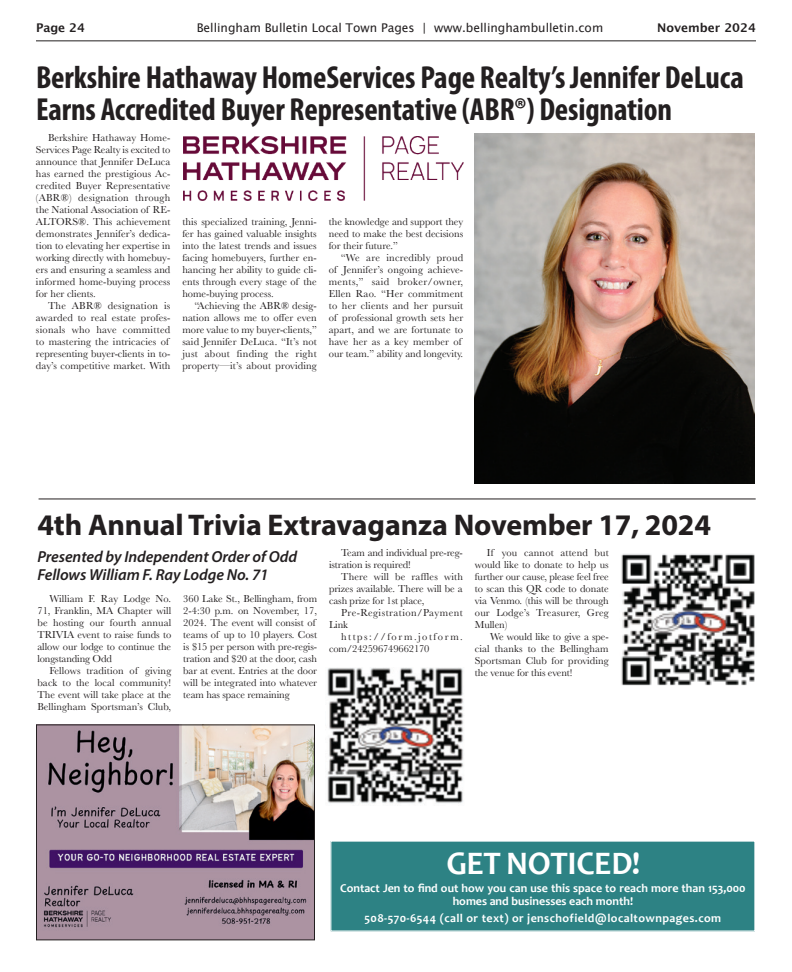
<style>
.page{position:relative;width:792px;height:972px;background:#fff}
.page>*{position:absolute;margin:0;border:0;box-sizing:border-box;transform-origin:0 0}
.t1{font:700 33.1px "Candara";letter-spacing:-.01em;color:#fff}
.t2{font:700 condensed 32px/32px "Myriad Pro";letter-spacing:-.005em;color:#231f20}
.t3{font:700 30px "Myriad Pro";letter-spacing:-.005em;color:#231f20}
.t4{font:italic 600 16px/18px "Myriad Pro";letter-spacing:-.005em;color:#231f20}
.t5{font:700 12px/13px "Candara";color:#fff;text-align:center}
.t6{font:12px "Lucida Grande";color:#231f20}
.t7{font:700 12px "Candara";letter-spacing:.035em;color:#fff}
.t8{font:700 12px "Lucida Grande";color:#231f20}
.t9{font:10.5px/12px "Baskerville";color:#231f20;text-align:justify}
.t10{font:10.5px/12px "Baskerville";letter-spacing:.045em;color:#231f20}
</style>
<div class="page">
<hr style="left:36px;top:40px;width:720px;height:1px;background:#231f20">
<img style="left:38px;top:726px;width:275px;height:212px">
<div style="left:36px;top:724px;width:279px;height:216px;border:1px solid #231f20"></div>
<img style="left:475px;top:134px;width:279px;height:349px">
<img style="left:184px;top:136px;width:279px;height:65px">
<img style="left:327px;top:667px;width:137px;height:137px">
<img style="left:621px;top:554px;width:134px;height:132px">
<hr style="left:39px;top:499px;width:717px;height:1px;background:#231f20">
<div style="left:330px;top:841px;width:425px;height:91px;background:#2d8284"></div>
<p class="t8" style="left:36px;top:18px;width:51px">Page 24</p>
<p class="t6" style="left:197px;top:21px;width:408px">Bellingham Bulletin Local Town Pages | www.bellinghambulletin.com</p>
<p class="t8" style="left:657px;top:18px;width:100px">November 2024</p>
<h2 class="t2" style="left:36px;top:61px;width:709px">Berkshire Hathaway HomeServices Page Realty’s Jennifer DeLuca<br>Earns Accredited Buyer Representative (ABR®) Designation</h2>
<p class="t9" style="left:36px;top:132px;width:136px;text-indent:12px">Berkshire Hathaway Home-Services Page Realty is excited to announce that Jennifer DeLuca has earned the prestigious Ac&shy;credited Buyer Representative (ABR®) designation through the National Association of RE-ALTORS®. This achievement demonstrates Jennifer’s dedica&shy;tion to elevating her expertise in working directly with homebuy&shy;ers and ensuring a seamless and informed home-buying process for her clients.</p>
<p class="t9" style="left:36px;top:300px;width:136px;text-align:left;text-indent:12px">The ABR® designation is awarded to real estate profes&shy;sionals who have committed to mastering the intricacies of representing buyer-clients in to&shy;day’s competitive market. With</p>
<p class="t9" style="left:182px;top:216px;width:136px">this specialized training, Jenni&shy;fer has gained valuable insights into the latest trends and issues facing homebuyers, further en&shy;hancing her ability to guide cli&shy;ents through every stage of the home-buying process.</p>
<p class="t9" style="left:182px;top:300px;width:136px;text-indent:12px">“Achieving the ABR® desig&shy;nation allows me to offer even more value to my buyer-clients,” said Jennifer DeLuca. “It’s not just about finding the right property—it’s about providing</p>
<p class="t9" style="left:329px;top:216px;width:136px">the knowledge and support they need to make the best decisions for their future.”</p>
<p class="t9" style="left:329px;top:252px;width:136px;text-align:left;text-indent:12px">“We are incredibly proud of Jennifer’s ongoing achieve&shy;ments,” said broker/owner,<br>Ellen Rao. “Her commitment to her clients and her pursuit of professional growth sets her apart, and we are fortunate to have her as a key member of our team.” ability and longevity.</p>
<h3 class="t3" style="left:37px;top:505px;width:675px">4th Annual Trivia Extravaganza November 17, 2024</h3>
<h3 class="t4" style="left:37px;top:547px;width:261px">Presented by Independent Order of Odd<br>Fellows William F. Ray Lodge No. 71</h3>
<p class="t9" style="left:37px;top:593px;width:135px;text-indent:12px">William F. Ray Lodge No.<br>71, Franklin, MA Chapter will be hosting our fourth annual TRIVIA event to raise funds to allow our lodge to continue the longstanding Odd</p>
<p class="t9" style="left:37px;top:665px;width:135px;text-indent:12px">Fellows tradition of giving back to the local community!<br>The event will take place at the Bellingham Sportsman’s Club,</p>
<p class="t9" style="left:329px;top:546px;width:135px;text-indent:12px">Team and individual pre-reg&shy;istration is required!</p>
<p class="t9" style="left:329px;top:570px;width:135px;text-indent:12px">There will be raffles with prizes available. There will be a cash prize for 1st place,</p>
<p class="t10" style="left:329px;top:606px;width:135px;text-indent:12px">Pre-Registration/Payment<br>Link</p>
<p class="t9" style="left:329px;top:630px;width:135px;text-indent:12px">https://form.jotform. com/242596749662170</p>
<p class="t9" style="left:475px;top:546px;width:135px;text-indent:12px">If you cannot attend but would like to donate to help us further our cause, please feel free to scan this QR code to donate via Venmo. (this will be through our Lodge’s Treasurer, Greg Mullen)</p>
<p class="t9" style="left:475px;top:630px;width:135px;text-indent:15px">We would like to give a spe&shy;cial thanks to the Bellingham Sportsman Club for providing the venue for this event!</p>
<p class="t9" style="left:183px;top:593px;width:135px;text-align:left">360 Lake St., Bellingham, from<br>2-4:30 p.m. on November, 17,<br>2024. The event will consist of teams of up to 10 players. Cost is $15 per person with pre-regis&shy;tration and $20 at the door, cash bar at event. Entries at the door will be integrated into whatever team has space remaining</p>
<h1 class="t1" style="left:446px;top:843px;width:195px">GET NOTICED!</h1>
<p class="t5" style="left:340px;top:881px;width:407px">Contact Jen to find out how you can use this space to reach more than 153,000 homes and businesses each month!</p>
<p class="t7" style="left:365px;top:911px;width:358px">508-570-6544 (call or text) or jenschofield@localtownpages.com</p>
</div>
